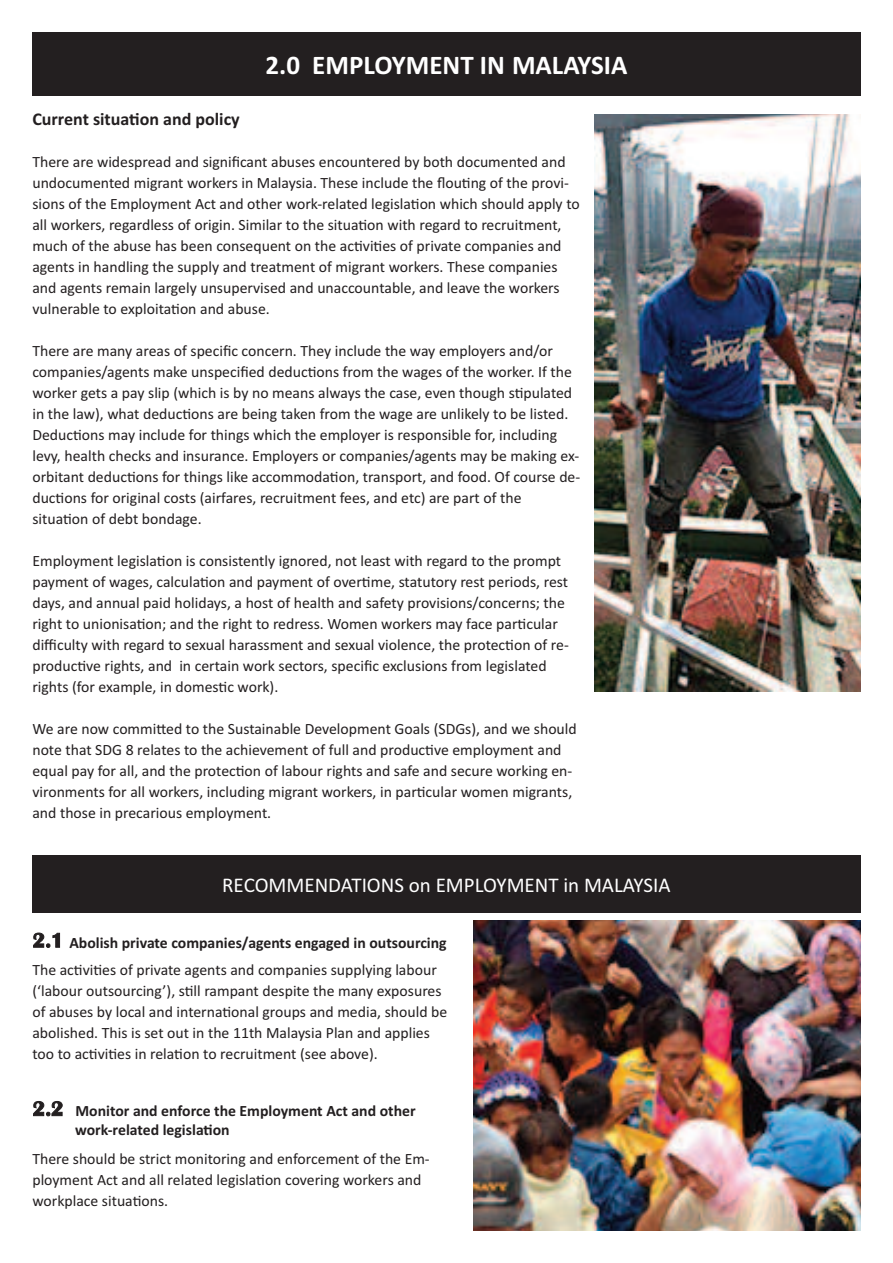
<style>
.page{position:relative;width:893px;height:1263px;background:#fff}
.page>*{position:absolute;margin:0;border:0;box-sizing:border-box;transform-origin:0 0}
.t1{font:700 27px "Calibri";color:#fff}
.t2{font:21px "Calibri";color:#fff}
.t3{font:700 18px "Calibri";color:#231f20}
.t4{font:15.75px/21px "Calibri";color:#231f20}
.t5{font:700 15.75px/19.5px "Calibri";color:#231f20}
.s1{font-family:"Britannic";font-size:21px}
</style>
<div class="page">
<div style="left:32px;top:855px;width:829px;height:57px;background:#231f20"></div>
<div style="left:32px;top:32px;width:829px;height:64px;background:#231f20"></div>
<img style="left:594px;top:115px;width:267px;height:576px">
<img style="left:474px;top:920px;width:387px;height:310px">
<h1 class="t1" style="left:265px;top:49px;width:364px">2.0 EMPLOYMENT IN MALAYSIA</h1>
<p class="t3" style="left:32px;top:108px;width:209px">Current situation and policy</p>
<p class="t4" style="left:32px;top:151px;width:549px">There are widespread and significant abuses encountered by both documented and undocumented migrant workers in Malaysia. These include the flouting of the provi&shy;sions of the Employment Act and other work-related legislation which should apply to all workers, regardless of origin. Similar to the situation with regard to recruitment, much of the abuse has been consequent on the activities of private companies and agents in handling the supply and treatment of migrant workers. These companies and agents remain largely unsupervised and unaccountable, and leave the workers vulnerable to exploitation and abuse.</p>
<p class="t4" style="left:32px;top:340px;width:549px">There are many areas of specific concern. They include the way employers and/or companies/agents make unspecified deductions from the wages of the worker. If the worker gets a pay slip (which is by no means always the case, even though stipulated in the law), what deductions are being taken from the wage are unlikely to be listed.<br>Deductions may include for things which the employer is responsible for, including levy, health checks and insurance. Employers or companies/agents may be making ex&shy;orbitant deductions for things like accommodation, transport, and food. Of course de&shy;ductions for original costs (airfares, recruitment fees, and etc) are part of the situation of debt bondage.</p>
<p class="t4" style="left:32px;top:550px;width:538px">Employment legislation is consistently ignored, not least with regard to the prompt payment of wages, calculation and payment of overtime, statutory rest periods, rest days, and annual paid holidays, a host of health and safety provisions/concerns; the right to unionisation; and the right to redress. Women workers may face particular difficulty with regard to sexual harassment and sexual violence, the protection of re&shy;productive rights, and in certain work sectors, specific exclusions from legislated rights (for example, in domestic work).</p>
<p class="t4" style="left:32px;top:718px;width:546px">We are now committed to the Sustainable Development Goals (SDGs), and we should note that SDG 8 relates to the achievement of full and productive employment and equal pay for all, and the protection of labour rights and safe and secure working en&shy;vironments for all workers, including migrant workers, in particular women migrants, and those in precarious employment.</p>
<h2 class="t2" style="left:222px;top:872px;width:450px">RECOMMENDATIONS on EMPLOYMENT in MALAYSIA</h2>
<p class="t5" style="left:33px;top:932px;width:416px"><span class="s1">2.1</span> Abolish private companies/agents engaged in outsourcing</p>
<p class="t4" style="left:32px;top:959px;width:416px">The activities of private agents and companies supplying labour (‘labour outsourcing’), still rampant despite the many exposures of abuses by local and international groups and media, should be abolished. This is set out in the 11th Malaysia Plan and applies too to activities in relation to recruitment (see above).</p>
<p class="t5" style="left:75px;top:1101px;width:342px;text-indent:-43px"><span class="s1">2.2</span> Monitor and enforce the Employment Act and other work-related legislation</p>
<p class="t4" style="left:32px;top:1148px;width:399px">There should be strict monitoring and enforcement of the Em&shy;ployment Act and all related legislation covering workers and workplace situations.</p>
</div>
